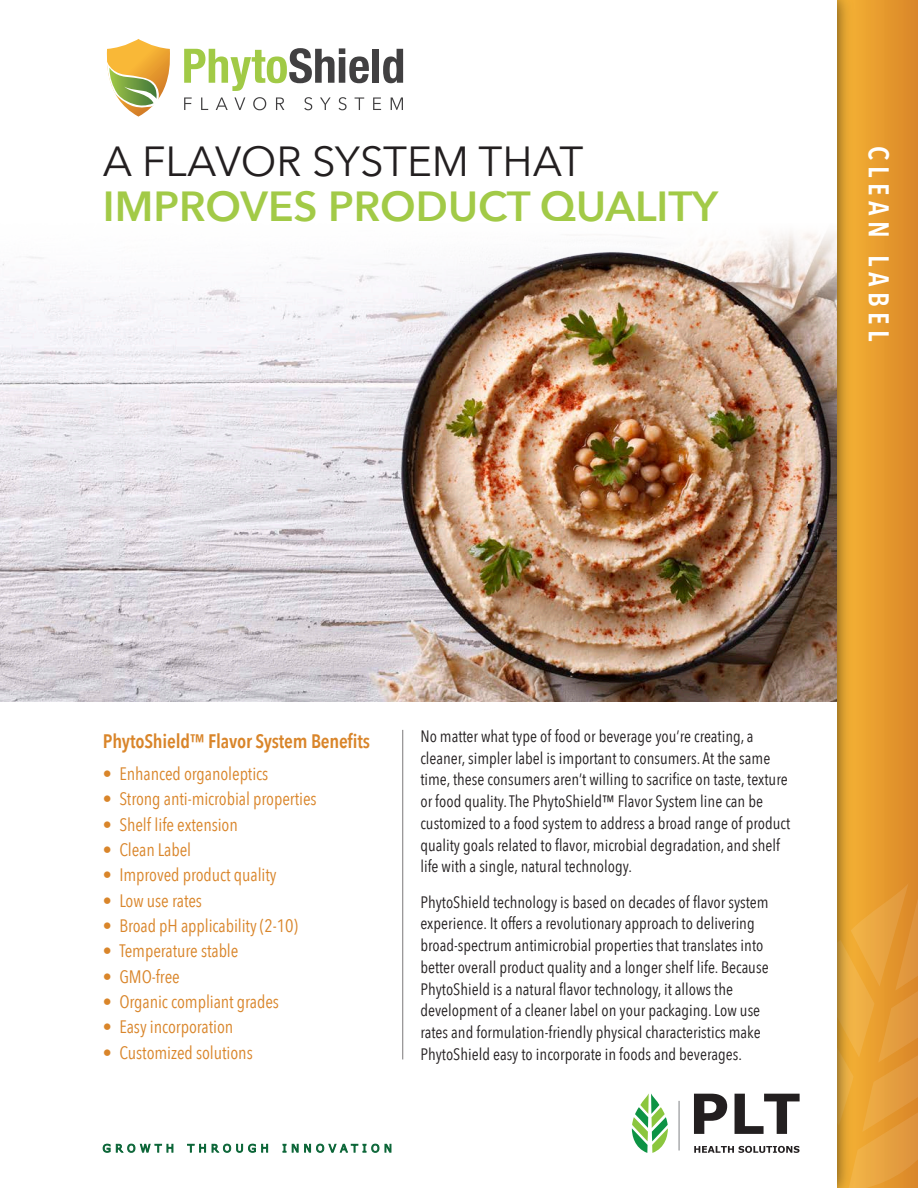
<style>
.page{position:relative;width:918px;height:1188px;background:#fff}
.page>*{position:absolute;margin:0;border:0;box-sizing:border-box;transform-origin:0 0}
.t1{font:600 42px/45px "Avenir Next";color:#a2ca47}
.t2{font:600 28.5px "Avenir Next Condensed";letter-spacing:.2em;color:#fff}
.Bullet_Copy{font:600 19.5px "Avenir Next Condensed";letter-spacing:-.01em;color:#d9852a}
.t3{font:18px "Avenir Next Condensed";letter-spacing:-.005em;color:#d9852a}
.Body_Text{font:16.5px/21.8px "Avenir Next Condensed";color:#231f20}
.s1{font-weight:400;color:#231f20}
</style>
<div class="page">
<svg style="left:632px;top:1093px;width:36px;height:60px"></svg>
<svg style="left:694px;top:1094px;width:33px;height:40px"></svg>
<svg style="left:735px;top:1094px;width:65px;height:40px"></svg>
<svg style="left:694px;top:1146px;width:106px;height:7px"></svg>
<hr style="left:679px;top:1101px;width:1px;height:50px;background:#808285">
<img style="left:0;top:232px;width:837px;height:470px">
<hr style="left:402px;top:730px;width:1px;height:329px;background:#231f20">
<svg style="left:103px;top:1144px;width:7px;height:9px"></svg>
<svg style="left:116px;top:1144px;width:57px;height:9px"></svg>
<svg style="left:187px;top:1144px;width:19px;height:8px"></svg>
<svg style="left:212px;top:1144px;width:56px;height:9px"></svg>
<svg style="left:283px;top:1144px;width:3px;height:8px"></svg>
<svg style="left:292px;top:1144px;width:6px;height:8px"></svg>
<svg style="left:304px;top:1144px;width:75px;height:9px"></svg>
<svg style="left:385px;top:1144px;width:6px;height:8px"></svg>
<svg style="left:860px;top:0;width:58px;height:883px;background:#e4972d"></svg>
<svg style="left:860px;top:883px;width:58px;height:305px;background:#e59c38"></svg>
<img style="left:837px;top:0;width:23px;height:1188px">
<svg style="left:106px;top:39px;width:64px;height:78px"></svg>
<svg style="left:184px;top:48px;width:185px;height:43px"></svg>
<div style="left:373px;top:49px;width:6px;height:34px;background:#414041"></div>
<svg style="left:383px;top:49px;width:20px;height:34px"></svg>
<svg style="left:184px;top:97px;width:8px;height:13px"></svg>
<svg style="left:201px;top:97px;width:7px;height:13px"></svg>
<svg style="left:216px;top:97px;width:12px;height:13px"></svg>
<svg style="left:234px;top:97px;width:11px;height:13px"></svg>
<svg style="left:253px;top:97px;width:13px;height:13px"></svg>
<svg style="left:276px;top:97px;width:8px;height:13px"></svg>
<svg style="left:304px;top:97px;width:8px;height:13px"></svg>
<svg style="left:320px;top:97px;width:11px;height:13px"></svg>
<svg style="left:339px;top:97px;width:8px;height:13px"></svg>
<svg style="left:355px;top:97px;width:9px;height:13px"></svg>
<svg style="left:373px;top:97px;width:8px;height:13px"></svg>
<svg style="left:391px;top:97px;width:12px;height:13px"></svg>
<p class="t1" style="left:103px;top:138px;width:617px"><span class="s1">A FLAVOR SYSTEM THAT<br></span>IMPROVES PRODUCT QUALITY</p>
<p class="t2" style="left:903px;top:146px;width:197px;rotate:90deg">CLEAN LABEL</p>
<p class="Bullet_Copy" style="left:103px;top:724px;width:269px">PhytoShield™ Flavor System Benefits</p>
<p class="t3" style="left:103px;top:758px;width:167px">• Enhanced organoleptics</p>
<p class="t3" style="left:103px;top:784px;width:215px">• Strong anti-microbial properties</p>
<p class="t3" style="left:103px;top:809px;width:137px">• Shelf life extension</p>
<p class="t3" style="left:103px;top:834px;width:90px">• Clean Label</p>
<p class="t3" style="left:103px;top:860px;width:175px">• Improved product quality</p>
<p class="t3" style="left:103px;top:885px;width:101px">• Low use rates</p>
<p class="t3" style="left:103px;top:910px;width:197px">• Broad pH applicability (2-10)</p>
<p class="t3" style="left:103px;top:936px;width:137px">• Temperature stable</p>
<p class="t3" style="left:103px;top:961px;width:78px">• GMO-free</p>
<p class="t3" style="left:103px;top:986px;width:178px">• Organic compliant grades</p>
<p class="t3" style="left:103px;top:1012px;width:132px">• Easy incorporation</p>
<p class="t3" style="left:103px;top:1037px;width:151px">• Customized solutions</p>
<p class="Body_Text" style="left:420px;top:724px;width:371px">No matter what type of food or beverage you’re creating, a cleaner, simpler label is important to consumers. At the same time, these consumers aren’t willing to sacrifice on taste, texture or food quality. The PhytoShield™ Flavor System line can be customized to a food system to address a broad range of product quality goals related to flavor, microbial degradation, and shelf life with a single, natural technology.</p>
<p class="Body_Text" style="left:420px;top:890px;width:350px">PhytoShield technology is based on decades of flavor system experience. It offers a revolutionary approach to delivering broad-spectrum antimicrobial properties that translates into better overall product quality and a longer shelf life. Because PhytoShield is a natural flavor technology, it allows the development of a cleaner label on your packaging. Low use rates and formulation-friendly physical characteristics make PhytoShield easy to incorporate in foods and beverages.</p>
</div>
